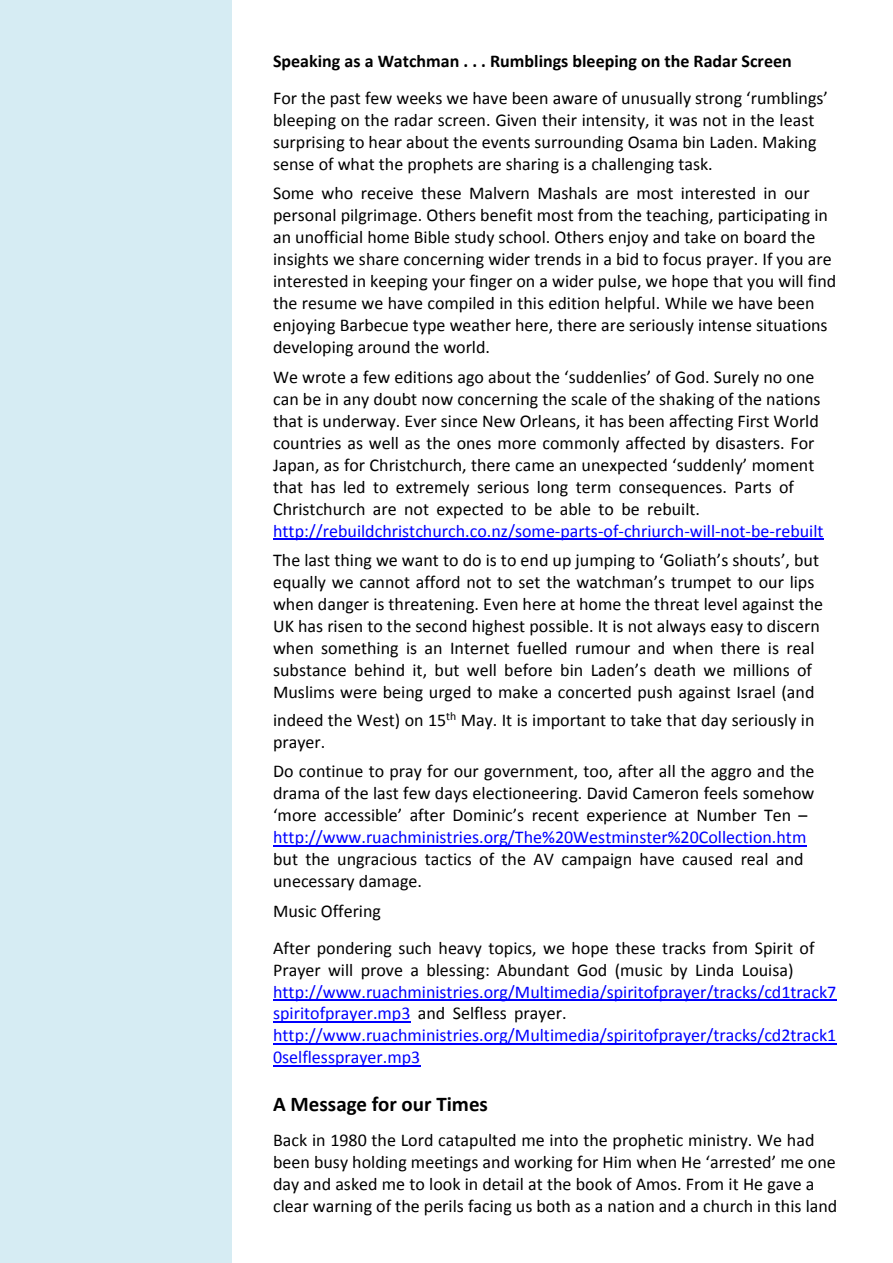
<style>
.page{position:relative;width:893px;height:1263px;background:#fff}
.page>*{position:absolute;margin:0;border:0;box-sizing:border-box;transform-origin:0 0}
.t1{font:700 21px "Calibri";color:#000}
.t2{font:18px/22px "Calibri";color:#000}
.t3{font:18px/22px "Calibri";color:#00f}
.t4{font:700 18px "Calibri";color:#000}
.s1{color:#000}
</style>
<div class="page">
<div style="left:0;top:0;width:231px;height:1263px;background:#d6ecf3"></div>
<hr style="left:273px;top:539px;width:551px;height:1px;background:#00f">
<hr style="left:273px;top:845px;width:533px;height:1px;background:#00f">
<hr style="left:273px;top:999px;width:563px;height:2px;background:#00f">
<hr style="left:273px;top:1021px;width:138px;height:2px;background:#00f">
<hr style="left:273px;top:1043px;width:563px;height:2px;background:#00f">
<hr style="left:273px;top:1065px;width:147px;height:2px;background:#00f">
<p class="t4" style="left:273px;top:53px;width:520px">Speaking as a Watchman . . . Rumblings bleeping on the Radar Screen</p>
<p class="t2" style="left:273px;top:88px;width:556px">For the past few weeks we have been aware of unusually strong ‘rumblings’ bleeping on the radar screen. Given their intensity, it was not in the least surprising to hear about the events surrounding Osama bin Laden. Making sense of what the prophets are sharing is a challenging task.</p>
<p class="t2" style="left:273px;top:184px;width:565px">Some who receive these Malvern Mashals are most interested in our personal pilgrimage. Others benefit most from the teaching, participating in an unofficial home Bible study school. Others enjoy and take on board the insights we share concerning wider trends in a bid to focus prayer. If you are interested in keeping your finger on a wider pulse, we hope that you will find the resume we have compiled in this edition helpful. While we have been enjoying Barbecue type weather here, there are seriously intense situations developing around the world.</p>
<p class="t2" style="left:273px;top:367px;width:549px">We wrote a few editions ago about the ‘suddenlies’ of God. Surely no one can be in any doubt now concerning the scale of the shaking of the nations that is underway. Ever since New Orleans, it has been affecting First World countries as well as the ones more commonly affected by disasters. For Japan, as for Christchurch, there came an unexpected ‘suddenly’ moment that has led to extremely serious long term consequences. Parts of Christchurch are not expected to be able to be rebuilt.</p>
<p class="t3" style="left:273px;top:521px;width:552px">http://rebuildchristchurch.co.nz/some-parts-of-chriurch-will-not-be-rebuilt</p>
<p class="t2" style="left:273px;top:551px;width:551px">The last thing we want to do is to end up jumping to ‘Goliath’s shouts’, but equally we cannot afford not to set the watchman’s trumpet to our lips when danger is threatening. Even here at home the threat level against the UK has risen to the second highest possible. It is not always easy to discern when something is an Internet fuelled rumour and when there is real substance behind it, but well before bin Laden’s death we millions of Muslims were being urged to make a concerted push against Israel (and</p>
<p class="t2" style="left:273px;top:710px;width:543px">indeed the West) on 15<sup>th</sup> May. It is important to take that day seriously in prayer.</p>
<p class="t2" style="left:273px;top:761px;width:543px;text-align:justify">Do continue to pray for our government, too, after all the aggro and the drama of the last few days electioneering. David Cameron feels somehow ‘more accessible’ after Dominic’s recent experience at Number Ten –</p>
<p class="t3" style="left:273px;top:827px;width:535px">http://www.ruachministries.org/The%20Westminster%20Collection.htm</p>
<p class="t2" style="left:273px;top:849px;width:532px">but the ungracious tactics of the AV campaign have caused real and unecessary damage.</p>
<p class="t2" style="left:273px;top:893px;width:543px;line-height:37px">Music Offering<br>After pondering such heavy topics, we hope these tracks from Spirit of</p>
<p class="t2" style="left:273px;top:960px;width:522px">Prayer will prove a blessing: Abundant God (music by Linda Louisa)</p>
<p class="t3" style="left:273px;top:982px;width:565px">http://www.ruachministries.org/Multimedia/spiritofprayer/tracks/cd1track7 spiritofprayer.mp3 <span class="s1">and Selfless prayer. </span>http://www.ruachministries.org/Multimedia/spiritofprayer/tracks/cd2track1<br>0selflessprayer.mp3</p>
<p class="t1" style="left:273px;top:1095px;width:216px">A Message for our Times</p>
<p class="t2" style="left:273px;top:1130px;width:566px">Back in 1980 the Lord catapulted me into the prophetic ministry. We had been busy holding meetings and working for Him when He ‘arrested’ me one day and asked me to look in detail at the book of Amos. From it He gave a clear warning of the perils facing us both as a nation and a church in this land</p>
</div>
